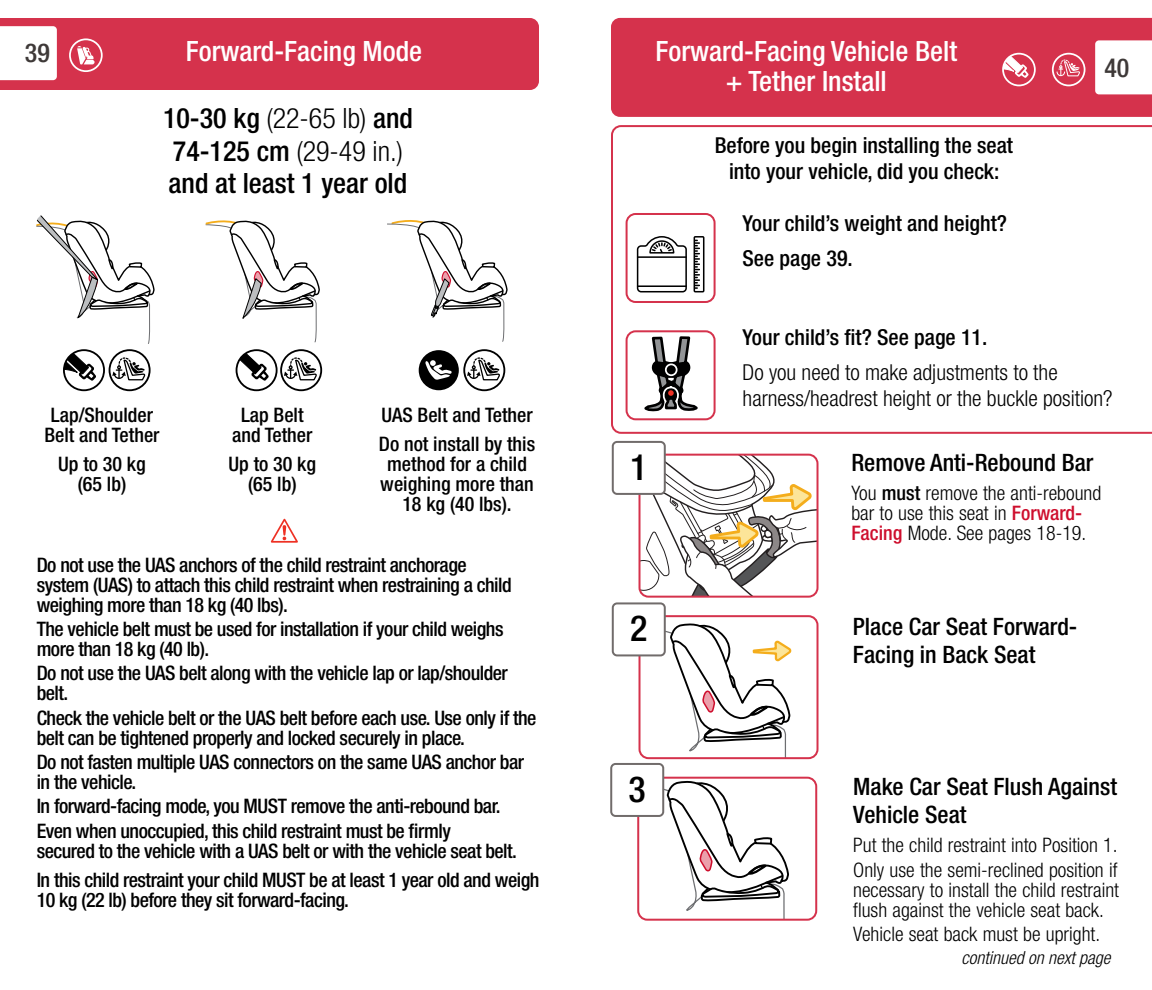
<style>
.page{position:relative;width:1152px;height:990px;background:#fff}
.page>*{position:absolute;margin:0;border:0;box-sizing:border-box;transform-origin:0 0}
.t1{font:500 condensed 36px "Helvetica Neue LT Std";color:#000}
.t2{font:500 condensed 28px/30px "Helvetica Neue LT Std";color:#fff;text-align:center}
.t3{font:500 condensed 28px/32.4px "Helvetica Neue LT Std";color:#000}
.t4{font:500 condensed 26px "Helvetica Neue LT Std";color:#3e3938}
.t5{font:500 condensed 24px/28px "Helvetica Neue LT Std";color:#000}
.t6{font:500 condensed 22px/26px "Helvetica Neue LT Std";color:#000;text-align:center}
.t7{font:300 condensed 22px/26px "Helvetica Neue LT Std";color:#000}
.t8{font:500 condensed 20px/20px "Helvetica Neue LT Std";letter-spacing:-.025em;color:#000}
.t9{font:300 condensed 20px/20px "Helvetica Neue LT Std";color:#000}
.t10{font:500 condensed 20px/20px "Helvetica Neue LT Std";color:#000;text-align:center}
.t11{font:italic 300 condensed 18px "Helvetica Neue LT Std";color:#000}
.s1{font-weight:300}
.s2{font-weight:500}
.s3{font-weight:500;color:#ce0e2d}
</style>
<div class="page">
<svg style="left:271px;top:519px;width:27px;height:24px"></svg>
<svg style="left:64px;top:353px;width:32px;height:30px"></svg>
<div style="left:63px;top:349px;width:42px;height:42px;border:2px solid #000;border-radius:50%"></div>
<div style="left:109px;top:349px;width:42px;height:42px;border:2px solid #000;border-radius:50%"></div>
<svg style="left:112px;top:357px;width:34px;height:24px"></svg>
<svg style="left:36px;top:215px;width:119px;height:129px"></svg>
<svg style="left:0;top:18px;width:539px;height:72px;background:#d8445c"></svg>
<div style="left:611px;top:18px;width:541px;height:99px;background:#d5324c"></div>
<svg style="left:1095px;top:40px;width:57px;height:54px"></svg>
<svg style="left:611px;top:125px;width:541px;height:309px"></svg>
<div style="left:627px;top:214px;width:88px;height:88px;background:#fff;border-radius:9px"></div>
<svg style="left:636px;top:236px;width:51px;height:57px"></svg>
<hr style="left:638px;top:256px;width:48px;height:2px;background:#000">
<hr style="left:638px;top:285px;width:48px;height:2px;background:#000">
<svg style="left:694px;top:237px;width:10px;height:55px"></svg>
<div style="left:694px;top:236px;width:10px;height:56px;border:2px solid #000"></div>
<svg style="left:695px;top:240px;width:4px;height:49px"></svg>
<div style="left:626px;top:213px;width:90px;height:90px;border:2px solid #d5324c;border-radius:9px"></div>
<div style="left:627px;top:331px;width:88px;height:88px;background:#fff;border-radius:9px"></div>
<svg style="left:644px;top:336px;width:54px;height:76px"></svg>
<div style="left:626px;top:330px;width:90px;height:90px;border:2px solid #d5324c;border-radius:9px"></div>
<svg style="left:640px;top:623px;width:152px;height:135px"></svg>
<div style="left:639px;top:615px;width:180px;height:144px;border:2px solid #d5324c;border-radius:9px"></div>
<div style="left:613px;top:603px;width:52px;height:52px;background:#fff;border-radius:4px"></div>
<div style="left:612px;top:602px;width:54px;height:54px;border:2px solid #716c6b;border-radius:4px"></div>
<svg style="left:1003px;top:56px;width:26px;height:24px"></svg>
<div style="left:1002px;top:53px;width:34px;height:33px;border:2px solid #fff;border-radius:50%"></div>
<div style="left:1052px;top:53px;width:33px;height:33px;border:2px solid #fff;border-radius:50%"></div>
<svg style="left:1056px;top:59px;width:24px;height:18px"></svg>
<svg style="left:237px;top:353px;width:32px;height:28px"></svg>
<div style="left:236px;top:349px;width:42px;height:42px;border:2px solid #000;border-radius:50%"></div>
<div style="left:280px;top:349px;width:42px;height:42px;border:2px solid #000;border-radius:50%"></div>
<svg style="left:284px;top:357px;width:33px;height:24px"></svg>
<svg style="left:206px;top:220px;width:114px;height:123px"></svg>
<div style="left:419px;top:350px;width:40px;height:40px;background:#000;border-radius:50%"></div>
<svg style="left:425px;top:360px;width:27px;height:20px"></svg>
<div style="left:463px;top:349px;width:42px;height:42px;border:2px solid #000;border-radius:50%"></div>
<svg style="left:467px;top:357px;width:33px;height:24px"></svg>
<svg style="left:387px;top:220px;width:121px;height:122px"></svg>
<svg style="left:642px;top:457px;width:174px;height:138px"></svg>
<div style="left:639px;top:454px;width:180px;height:144px;border:2px solid #d5324c;border-radius:9px"></div>
<div style="left:613px;top:442px;width:52px;height:52px;background:#fff;border-radius:4px"></div>
<div style="left:612px;top:441px;width:54px;height:54px;border:2px solid #716c6b;border-radius:4px"></div>
<svg style="left:640px;top:780px;width:149px;height:138px"></svg>
<div style="left:637px;top:777px;width:180px;height:144px;border:2px solid #d5324c;border-radius:9px"></div>
<div style="left:611px;top:764px;width:52px;height:52px;background:#fff;border-radius:4px"></div>
<div style="left:610px;top:763px;width:54px;height:54px;border:2px solid #716c6b;border-radius:4px"></div>
<h3 class="t4" style="left:25px;top:37px;width:26px">39</h3>
<h2 class="t2" style="left:186px;top:36px;width:238px">Forward-Facing Mode</h2>
<h2 class="t3" style="left:163px;top:102px;width:251px">10-30 kg <span class="s1">(22-65 lb)</span> and<br>74-125 cm <span class="s1">(29-49 in.) </span>and at least 1 year old</h2>
<p class="t10" style="left:44px;top:405px;width:117px">Lap/Shoulder<br>Belt and Tether</p>
<p class="t10" style="left:58px;top:454px;width:89px">Up to 30 kg (65 lb)</p>
<p class="t10" style="left:232px;top:405px;width:82px">Lap Belt and Tether</p>
<p class="t10" style="left:229px;top:454px;width:89px">Up to 30 kg (65 lb)</p>
<p class="t10" style="left:379px;top:400px;width:158px;line-height:29px;text-align:left">UAS Belt and Tether<br>Do not install by this</p>
<p class="t10" style="left:380px;top:454px;width:155px">method for a child weighing more than<br>18 kg (40 lbs).</p>
<p class="t8" style="left:37px;top:554px;width:477px">Do not use the UAS anchors of the child restraint anchorage system (UAS) to attach this child restraint when restraining a child weighing more than 18 kg (40 lbs).</p>
<p class="t8" style="left:37px;top:619px;width:468px">The vehicle belt must be used for installation if your child weighs more than 18 kg (40 lb).</p>
<p class="t8" style="left:37px;top:663px;width:473px">Do not use the UAS belt along with the vehicle lap or lap/shoulder belt.</p>
<p class="t8" style="left:37px;top:707px;width:501px">Check the vehicle belt or the UAS belt before each use. Use only if the belt can be tightened properly and locked securely in place.</p>
<p class="t8" style="left:37px;top:752px;width:489px">Do not fasten multiple UAS connectors on the same UAS anchor bar in the vehicle.</p>
<p class="t8" style="left:37px;top:794px;width:465px;line-height:24.4px">In forward-facing mode, you MUST remove the anti-rebound bar.<br>Even when unoccupied, this child restraint must be firmly</p>
<p class="t8" style="left:37px;top:836px;width:504px;line-height:29px">secured to the vehicle with a UAS belt or with the vehicle seat belt.<br>In this child restraint your child MUST be at least 1 year old and weigh</p>
<p class="t8" style="left:37px;top:889px;width:314px">10 kg (22 lb) before they sit forward-facing.</p>
<h2 class="t2" style="left:656px;top:36px;width:303px">Forward-Facing Vehicle Belt + Tether Install</h2>
<p class="t6" style="left:715px;top:132px;width:300px">Before you begin installing the seat into your vehicle, did you check:</p>
<p class="t6" style="left:743px;top:205px;width:266px;line-height:35px;text-align:left">Your child’s weight and height?<br>See page 39.</p>
<h3 class="t4" style="left:1104px;top:52px;width:26px">40</h3>
<h1 class="t1" style="left:630px;top:446px;width:19px">1</h1>
<p class="t6" style="left:743px;top:324px;width:246px">Your child’s fit? See page 11.</p>
<p class="t7" style="left:743px;top:359px;width:372px">Do you need to make adjustments to the harness/headrest height or the buckle position?</p>
<p class="t5" style="left:851px;top:448px;width:243px">Remove Anti-Rebound Bar</p>
<p class="t9" style="left:851px;top:483px;width:251px">You <span class="s2">must</span> remove the anti-rebound bar to use this seat in <span class="s3">Forward-<br>Facing</span> Mode. See pages 18-19.</p>
<h1 class="t1" style="left:630px;top:607px;width:19px">2</h1>
<p class="t5" style="left:853px;top:612px;width:226px">Place Car Seat Forward-<br>Facing in Back Seat</p>
<h1 class="t1" style="left:629px;top:768px;width:19px">3</h1>
<p class="t5" style="left:853px;top:773px;width:265px">Make Car Seat Flush Against<br>Vehicle Seat</p>
<p class="t9" style="left:853px;top:833px;width:266px;line-height:24.4px">Put the child restraint into Position 1.<br>Only use the semi-reclined position if</p>
<p class="t9" style="left:853px;top:879px;width:267px">necessary to install the child restraint flush against the vehicle seat back.</p>
<p class="t9" style="left:853px;top:924px;width:248px">Vehicle seat back must be upright.</p>
<p class="t11" style="left:962px;top:947px;width:150px">continued on next page</p>
</div>
